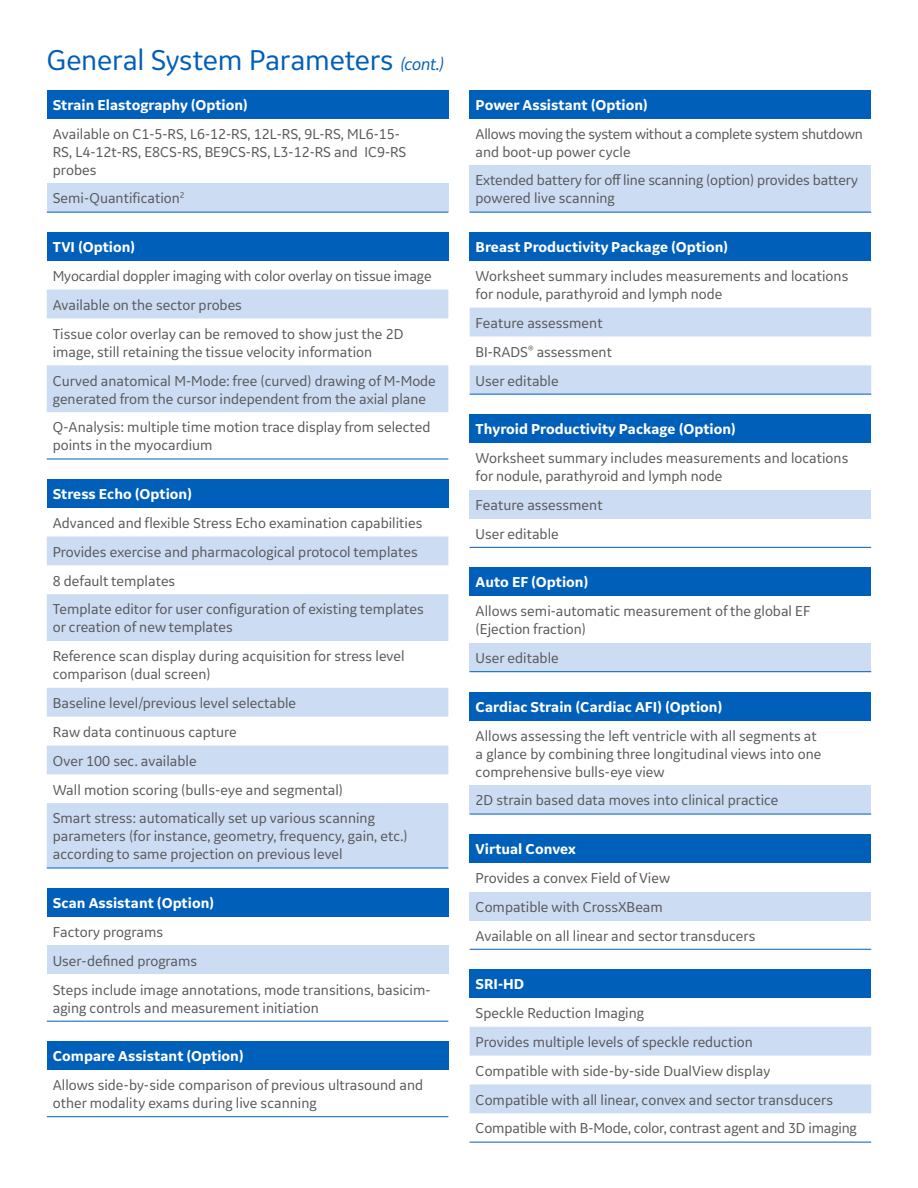
<style>
.page{position:relative;width:918px;height:1188px;background:#fff}
.page>*{position:absolute;margin:0;border:0;box-sizing:border-box;transform-origin:0 0}
.t1{font:30px "GE Inspira Sans";letter-spacing:-.01em;color:#005fb9}
.t2{font:15px/18px "GE Inspira Sans";color:#57585a}
.t3{font:700 15px "GE Inspira Sans";color:#fff}
.t4{font:15px/18px "GE Inspira Sans";letter-spacing:-.02em;color:#57585a}
.s1{font-style:italic;font-size:18px}
</style>
<div class="page">
<div style="left:47px;top:90px;width:401px;height:28px;background:#005fb9"></div>
<div style="left:47px;top:183px;width:401px;height:29px;background:#ccdcf2"></div>
<hr style="left:47px;top:212px;width:401px;height:1px;background:#005fb9">
<div style="left:47px;top:232px;width:401px;height:29px;background:#005fb9"></div>
<svg style="left:47px;top:290px;width:401px;height:122px;fill:#ccdcf2"></svg>
<hr style="left:47px;top:459px;width:401px;height:1px;background:#005fb9">
<div style="left:47px;top:479px;width:401px;height:29px;background:#005fb9"></div>
<svg style="left:47px;top:537px;width:401px;height:331px;fill:#ccdcf2"></svg>
<hr style="left:47px;top:868px;width:401px;height:1px;background:#005fb9">
<div style="left:47px;top:888px;width:401px;height:29px;background:#005fb9"></div>
<div style="left:47px;top:946px;width:401px;height:28px;background:#ccdcf2"></div>
<hr style="left:47px;top:1021px;width:401px;height:1px;background:#005fb9">
<div style="left:47px;top:1041px;width:401px;height:29px;background:#005fb9"></div>
<hr style="left:47px;top:1116px;width:401px;height:1px;background:#005fb9">
<div style="left:470px;top:90px;width:401px;height:28px;background:#005fb9"></div>
<div style="left:470px;top:165px;width:401px;height:47px;background:#ccdcf2"></div>
<hr style="left:470px;top:212px;width:401px;height:1px;background:#005fb9">
<div style="left:470px;top:232px;width:401px;height:29px;background:#005fb9"></div>
<svg style="left:470px;top:308px;width:401px;height:86px"></svg>
<hr style="left:470px;top:394px;width:401px;height:1px;background:#005fb9">
<div style="left:470px;top:414px;width:401px;height:29px;background:#005fb9"></div>
<div style="left:470px;top:490px;width:401px;height:29px;background:#ccdcf2"></div>
<hr style="left:470px;top:547px;width:401px;height:1px;background:#005fb9">
<div style="left:470px;top:567px;width:401px;height:29px;background:#005fb9"></div>
<div style="left:470px;top:643px;width:401px;height:29px;background:#ccdcf2"></div>
<hr style="left:470px;top:671px;width:401px;height:1px;background:#005fb9">
<div style="left:470px;top:692px;width:401px;height:28px;background:#005fb9"></div>
<div style="left:470px;top:785px;width:401px;height:29px;background:#ccdcf2"></div>
<hr style="left:470px;top:814px;width:401px;height:1px;background:#005fb9">
<div style="left:470px;top:834px;width:401px;height:29px;background:#005fb9"></div>
<div style="left:470px;top:892px;width:401px;height:28px;background:#ccdcf2"></div>
<hr style="left:470px;top:949px;width:401px;height:1px;background:#005fb9">
<div style="left:470px;top:969px;width:401px;height:29px;background:#005fb9"></div>
<svg style="left:470px;top:1027px;width:401px;height:86px"></svg>
<hr style="left:470px;top:1142px;width:401px;height:1px;background:#005fb9">
<p class="t1" style="left:47px;top:41px;width:399px">General System Parameters <span class="s1">(cont.)</span></p>
<p class="t3" style="left:53px;top:96px;width:197px">Strain Elastography (Option)</p>
<p class="t2" style="left:53px;top:124px;width:355px">Available on C1-5-RS, L6-12-RS, 12L-RS, 9L-RS, ML6-15-<br>RS, L4-12t-RS, E8CS-RS, BE9CS-RS, L3-12-RS and IC9-RS probes</p>
<p class="t2" style="left:53px;top:189px;width:133px">Semi-Quantification<sup>2</sup></p>
<p class="t3" style="left:53px;top:238px;width:84px">TVI (Option)</p>
<p class="t2" style="left:53px;top:267px;width:380px">Myocardial doppler imaging with color overlay on tissue image</p>
<p class="t2" style="left:53px;top:295px;width:191px">Available on the sector probes</p>
<p class="t2" style="left:53px;top:324px;width:352px">Tissue color overlay can be removed to show just the 2D image, still retaining the tissue velocity information</p>
<p class="t2" style="left:53px;top:371px;width:385px">Curved anatomical M-Mode: free (curved) drawing of M-Mode generated from the cursor independent from the axial plane</p>
<p class="t2" style="left:53px;top:418px;width:379px">Q-Analysis: multiple time motion trace display from selected points in the myocardium</p>
<p class="t3" style="left:53px;top:485px;width:141px">Stress Echo (Option)</p>
<p class="t2" style="left:53px;top:513px;width:371px">Advanced and flexible Stress Echo examination capabilities</p>
<p class="t2" style="left:53px;top:542px;width:366px">Provides exercise and pharmacological protocol templates</p>
<p class="t2" style="left:53px;top:571px;width:124px">8 default templates</p>
<p class="t2" style="left:53px;top:600px;width:373px">Template editor for user configuration of existing templates or creation of new templates</p>
<p class="t2" style="left:53px;top:647px;width:353px">Reference scan display during acquisition for stress level comparison (dual screen)</p>
<p class="t2" style="left:53px;top:694px;width:245px">Baseline level/previous level selectable</p>
<p class="t2" style="left:53px;top:722px;width:185px">Raw data continuous capture</p>
<p class="t2" style="left:53px;top:751px;width:145px">Over 100 sec. available</p>
<p class="t2" style="left:53px;top:780px;width:292px">Wall motion scoring (bulls-eye and segmental)</p>
<p class="t2" style="left:53px;top:809px;width:356px">Smart stress: automatically set up various scanning parameters (for instance, geometry, frequency, gain, etc.) according to same projection on previous level</p>
<p class="t3" style="left:53px;top:894px;width:163px">Scan Assistant (Option)</p>
<p class="t2" style="left:53px;top:922px;width:112px">Factory programs</p>
<p class="t2" style="left:53px;top:951px;width:146px">User-defined programs</p>
<p class="t2" style="left:53px;top:980px;width:379px">Steps include image annotations, mode transitions, basicim&shy;aging controls and measurement initiation</p>
<p class="t3" style="left:53px;top:1047px;width:192px">Compare Assistant (Option)</p>
<p class="t2" style="left:53px;top:1076px;width:372px">Allows side-by-side comparison of previous ultrasound and other modality exams during live scanning</p>
<p class="t3" style="left:476px;top:96px;width:174px">Power Assistant (Option)</p>
<p class="t4" style="left:476px;top:124px;width:389px">Allows moving the system without a complete system shutdown and boot-up power cycle</p>
<p class="t2" style="left:476px;top:171px;width:384px">Extended battery for off line scanning (option) provides battery powered live scanning</p>
<p class="t3" style="left:476px;top:238px;width:254px">Breast Productivity Package (Option)</p>
<p class="t2" style="left:476px;top:267px;width:374px">Worksheet summary includes measurements and locations for nodule, parathyroid and lymph node</p>
<p class="t2" style="left:476px;top:313px;width:129px">Feature assessment</p>
<p class="t2" style="left:476px;top:342px;width:138px">BI-RADS<sup>®</sup> assessment</p>
<p class="t2" style="left:476px;top:371px;width:85px">User editable</p>
<p class="t3" style="left:476px;top:420px;width:262px">Thyroid Productivity Package (Option)</p>
<p class="t2" style="left:476px;top:449px;width:374px">Worksheet summary includes measurements and locations for nodule, parathyroid and lymph node</p>
<p class="t2" style="left:476px;top:495px;width:129px">Feature assessment</p>
<p class="t2" style="left:476px;top:524px;width:85px">User editable</p>
<p class="t3" style="left:476px;top:573px;width:114px">Auto EF (Option)</p>
<p class="t2" style="left:476px;top:602px;width:337px">Allows semi-automatic measurement of the global EF (Ejection fraction)</p>
<p class="t2" style="left:476px;top:649px;width:85px">User editable</p>
<p class="t3" style="left:476px;top:697px;width:248px">Cardiac Strain (Cardiac AFI) (Option)</p>
<p class="t2" style="left:476px;top:726px;width:347px">Allows assessing the left ventricle with all segments at a glance by combining three longitudinal views into one comprehensive bulls-eye view</p>
<p class="t2" style="left:476px;top:791px;width:304px">2D strain based data moves into clinical practice</p>
<p class="t3" style="left:476px;top:840px;width:102px">Virtual Convex</p>
<p class="t2" style="left:476px;top:869px;width:196px">Provides a convex Field of View</p>
<p class="t2" style="left:476px;top:897px;width:189px">Compatible with CrossXBeam</p>
<p class="t2" style="left:476px;top:926px;width:281px">Available on all linear and sector transducers</p>
<p class="t3" style="left:476px;top:975px;width:50px">SRI-HD</p>
<p class="t2" style="left:476px;top:1004px;width:170px">Speckle Reduction Imaging</p>
<p class="t2" style="left:476px;top:1033px;width:279px">Provides multiple levels of speckle reduction</p>
<p class="t2" style="left:476px;top:1061px;width:296px">Compatible with side-by-side DualView display</p>
<p class="t2" style="left:476px;top:1090px;width:359px">Compatible with all linear, convex and sector transducers</p>
<p class="t2" style="left:476px;top:1119px;width:383px">Compatible with B-Mode, color, contrast agent and 3D imaging</p>
</div>
